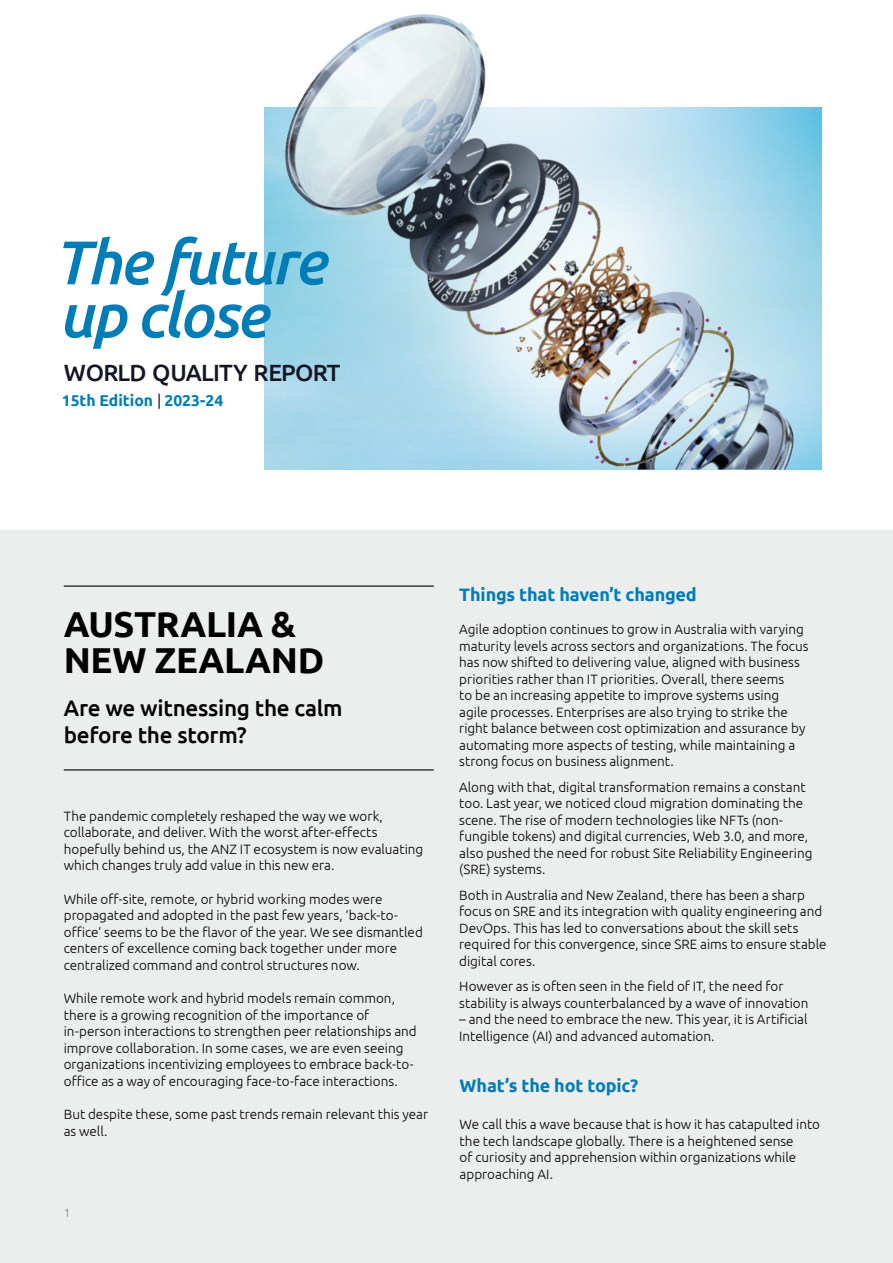
<style>
.page{position:relative;width:893px;height:1263px;background:#e6e7e8}
.page>*{position:absolute;margin:0;border:0;box-sizing:border-box;transform-origin:0 0}
.t1{font:italic 500 61.65px/53.1px "Ubuntu";letter-spacing:-.035em;color:#007db7}
.Pull_quote_betwn_blue_lines{font:700 36px/36px "Ubuntu";letter-spacing:-.01em;color:#000}
.t2{font:500 23.55px "Ubuntu";letter-spacing:-.03em;color:#151625}
.Pull_quote_betwn_blue_lines-2{font:500 22.5px "Ubuntu";letter-spacing:-.01em;color:#000}
.text{font:700 18px "Ubuntu";letter-spacing:-.01em;color:#007db7}
.t3{font:700 15.75px "Ubuntu";color:#007db7}
.text-2{font:300 13.5px/16.5px "Ubuntu";color:#000}
.footer-leftNumber{font:300 12px "Ubuntu";color:#77787b}
</style>
<div class="page">
<div style="left:0;top:0;width:893px;height:530px;background:#fff"></div>
<img style="left:264px;top:14px;width:558px;height:456px">
<svg style="left:158px;top:394px;width:2px;height:15px"></svg>
<hr style="left:64px;top:769px;width:370px;height:1px;background:#000">
<hr style="left:64px;top:585px;width:370px;height:2px;background:#000">
<p class="t1" style="left:53px;top:234px;width:275px">The future up close</p>
<p class="t2" style="left:64px;top:358px;width:278px">WORLD QUALITY REPORT</p>
<p class="t3" style="left:62px;top:391px;width:163px">15th Edition 2023-24</p>
<p class="Pull_quote_betwn_blue_lines" style="left:64px;top:606px;width:262px">AUSTRALIA &amp;<br>NEW ZEALAND</p>
<p class="Pull_quote_betwn_blue_lines-2" style="left:64px;top:694px;width:280px">Are we witnessing the calm</p>
<p class="Pull_quote_betwn_blue_lines-2" style="left:64px;top:721px;width:184px">before the storm?</p>
<p class="text-2" style="left:64px;top:807px;width:361px">The pandemic completely reshaped the way we work, collaborate, and deliver. With the worst after-effects hopefully behind us, the ANZ IT ecosystem is now evaluating which changes truly add value in this new era.</p>
<p class="text-2" style="left:64px;top:890px;width:361px">While off-site, remote, or hybrid working modes were propagated and adopted in the past few years, ‘back-to&shy;office’ seems to be the flavor of the year. We see dismantled centers of excellence coming back together under more centralized command and control structures now.</p>
<p class="text-2" style="left:64px;top:990px;width:354px">While remote work and hybrid models remain common, there is a growing recognition of the importance of in-person interactions to strengthen peer relationships and improve collaboration. In some cases, we are even seeing organizations incentivizing employees to embrace back-to&shy;office as a way of encouraging face-to-face interactions.</p>
<p class="text-2" style="left:64px;top:1106px;width:366px">But despite these, some past trends remain relevant this year as well.</p>
<p class="footer-leftNumber" style="left:64px;top:1205px;width:8px">1</p>
<p class="text" style="left:459px;top:583px;width:239px">Things that haven’t changed</p>
<p class="text-2" style="left:459px;top:621px;width:351px">Agile adoption continues to grow in Australia with varying maturity levels across sectors and organizations. The focus has now shifted to delivering value, aligned with business priorities rather than IT priorities. Overall, there seems<br>to be an increasing appetite to improve systems using agile processes. Enterprises are also trying to strike the right balance between cost optimization and assurance by automating more aspects of testing, while maintaining a strong focus on business alignment.</p>
<p class="text-2" style="left:459px;top:778px;width:355px">Along with that, digital transformation remains a constant too. Last year, we noticed cloud migration dominating the scene. The rise of modern technologies like NFTs (non&shy;fungible tokens) and digital currencies, Web 3.0, and more, also pushed the need for robust Site Reliability Engineering (SRE) systems.</p>
<p class="text-2" style="left:459px;top:886px;width:369px">Both in Australia and New Zealand, there has been a sharp focus on SRE and its integration with quality engineering and DevOps. This has led to conversations about the skill sets required for this convergence, since SRE aims to ensure stable digital cores.</p>
<p class="text-2" style="left:459px;top:978px;width:351px">However as is often seen in the field of IT, the need for stability is always counterbalanced by a wave of innovation</p>
<p class="text-2" style="left:459px;top:1011px;width:350px">– and the need to embrace the new. This year, it is Artificial<br>Intelligence (AI) and advanced automation.</p>
<p class="text" style="left:460px;top:1075px;width:180px">What’s the hot topic?</p>
<p class="text-2" style="left:460px;top:1116px;width:362px">We call this a wave because that is how it has catapulted into the tech landscape globally. There is a heightened sense<br>of curiosity and apprehension within organizations while approaching AI.</p>
</div>
